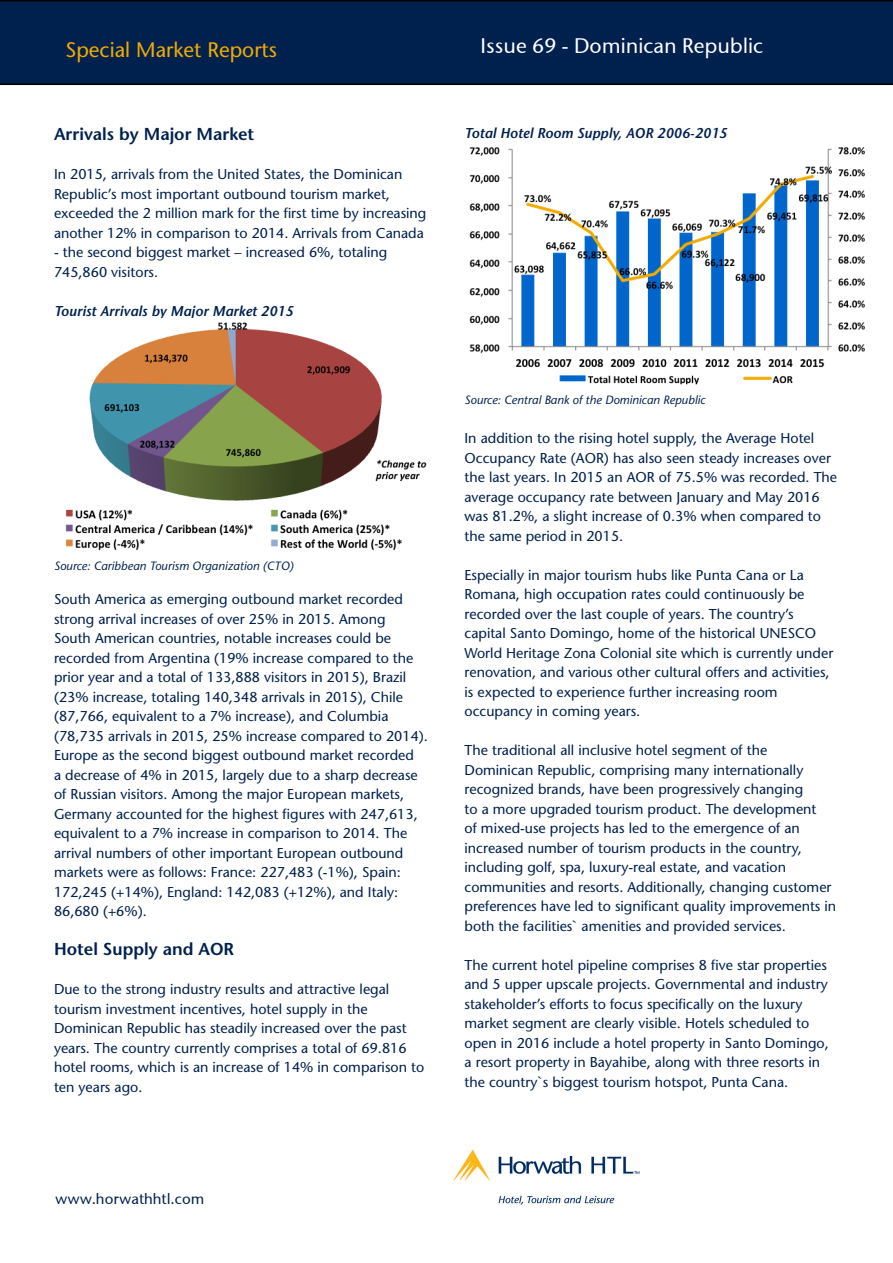
<style>
.page{position:relative;width:893px;height:1263px;background:#fff}
.page>*{position:absolute;margin:0;border:0;box-sizing:border-box;transform-origin:0 0}
.t1{font:21px "Stone Sans ITCTT Medium";color:#fff}
.t2{font:500 21px "Stone Sans Std";color:#f1ab00}
.t3{font:600 17.25px "Stone Sans Std";color:#00204e}
.t4{font:15px "Stone Sans ITCTT Medium";color:#00204e}
.t5{font:500 14.25px/19.5px "Stone Sans Std";color:#00204e}
.t6{font:italic 600 14.25px "Stone Sans Std";color:#00204e}
.t7{font:italic 500 12px "Stone Sans Std";color:#00204e}
</style>
<div class="page">
<div style="left:0;top:0;width:893px;height:85px;background:#00204e"></div>
<img style="left:453px;top:1149px;width:187px;height:56px">
<img style="left:65px;top:322px;width:362px;height:228px">
<img style="left:469px;top:147px;width:396px;height:238px">
<h1 class="t2" style="left:65px;top:37px;width:213px">Special Market Reports</h1>
<h1 class="t1" style="left:480px;top:33px;width:284px">Issue 69 - Dominican Republic</h1>
<p class="t3" style="left:54px;top:124px;width:202px">Arrivals by Major Market</p>
<p class="t5" style="left:54px;top:165px;width:374px">In 2015, arrivals from the United States, the Dominican Republic’s most important outbound tourism market, exceeded the 2 million mark for the first time by increasing another 12% in comparison to 2014. Arrivals from Canada</p>
<p class="t5" style="left:54px;top:243px;width:335px">- the second biggest market – increased 6%, totaling<br>745,860 visitors.</p>
<p class="t6" style="left:54px;top:302px;width:241px">Tourist Arrivals by Major Market 2015</p>
<p class="t7" style="left:54px;top:558px;width:241px">Source: Caribbean Tourism Organization (CTO)</p>
<p class="t5" style="left:54px;top:589px;width:375px">South America as emerging outbound market recorded strong arrival increases of over 25% in 2015. Among<br>South American countries, notable increases could be recorded from Argentina (19% increase compared to the prior year and a total of 133,888 visitors in 2015), Brazil (23% increase, totaling 140,348 arrivals in 2015), Chile (87,766, equivalent to a 7% increase), and Columbia (78,735 arrivals in 2015, 25% increase compared to 2014).<br>Europe as the second biggest outbound market recorded<br>a decrease of 4% in 2015, largely due to a sharp decrease of Russian visitors. Among the major European markets, Germany accounted for the highest figures with 247,613, equivalent to a 7% increase in comparison to 2014. The arrival numbers of other important European outbound markets were as follows: France: 227,483 (-1%), Spain:<br>172,245 (+14%), England: 142,083 (+12%), and Italy:<br>86,680 (+6%).</p>
<p class="t3" style="left:54px;top:939px;width:182px">Hotel Supply and AOR</p>
<p class="t5" style="left:54px;top:979px;width:372px">Due to the strong industry results and attractive legal tourism investment incentives, hotel supply in the Dominican Republic has steadily increased over the past years. The country currently comprises a total of 69.816 hotel rooms, which is an increase of 14% in comparison to ten years ago.</p>
<p class="t6" style="left:464px;top:124px;width:264px">Total Hotel Room Supply, AOR 2006-2015</p>
<p class="t7" style="left:464px;top:393px;width:242px">Source: Central Bank of the Dominican Republic</p>
<p class="t5" style="left:464px;top:429px;width:374px">In addition to the rising hotel supply, the Average Hotel Occupancy Rate (AOR) has also seen steady increases over the last years. In 2015 an AOR of 75.5% was recorded. The average occupancy rate between January and May 2016 was 81.2%, a slight increase of 0.3% when compared to the same period in 2015.</p>
<p class="t5" style="left:464px;top:565px;width:370px">Especially in major tourism hubs like Punta Cana or La Romana, high occupation rates could continuously be recorded over the last couple of years. The country’s capital Santo Domingo, home of the historical UNESCO World Heritage Zona Colonial site which is currently under renovation, and various other cultural offers and activities, is expected to experience further increasing room occupancy in coming years.</p>
<p class="t5" style="left:464px;top:741px;width:373px">The traditional all inclusive hotel segment of the Dominican Republic, comprising many internationally recognized brands, have been progressively changing<br>to a more upgraded tourism product. The development<br>of mixed-use projects has led to the emergence of an increased number of tourism products in the country, including golf, spa, luxury-real estate, and vacation communities and resorts. Additionally, changing customer preferences have led to significant quality improvements in both the facilities` amenities and provided services.</p>
<p class="t5" style="left:464px;top:955px;width:366px">The current hotel pipeline comprises 8 five star properties and 5 upper upscale projects. Governmental and industry stakeholder’s efforts to focus specifically on the luxury market segment are clearly visible. Hotels scheduled to open in 2016 include a hotel property in Santo Domingo, a resort property in Bayahibe, along with three resorts in the country`s biggest tourism hotspot, Punta Cana.</p>
<p class="t4" style="left:55px;top:1189px;width:151px">www.horwathhtl.com</p>
</div>
